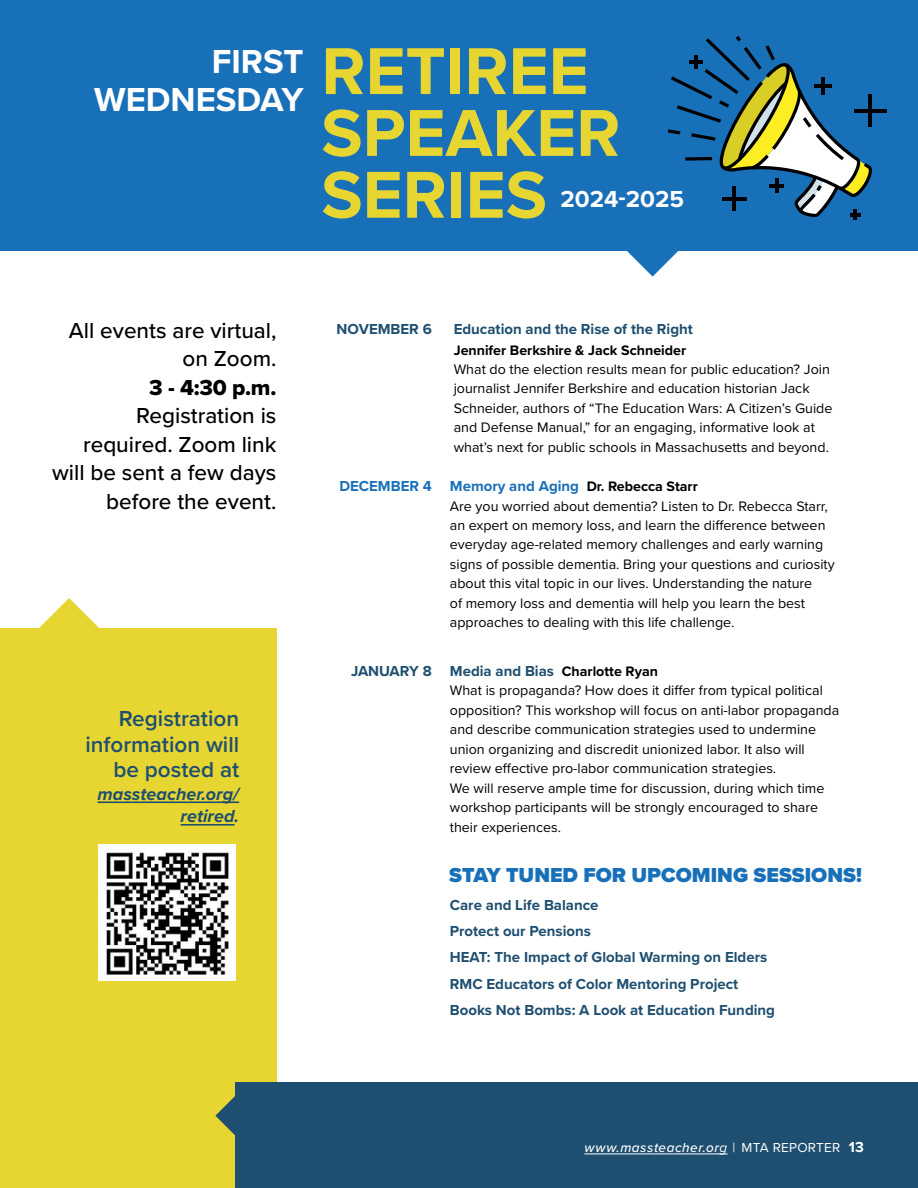
<style>
.page{position:relative;width:918px;height:1188px;background:#fff}
.page>*{position:absolute;margin:0;border:0;box-sizing:border-box;transform-origin:0 0}
.t1{font:700 68.7px/61.8px "Proxima Nova";color:#e7d631}
.t2{font:700 34.5px/37.5px "Proxima Nova";color:#fff;text-align:right}
.t3{font:700 24px "Proxima Nova";color:#fff}
.t4{font:500 22.5px/28.5px "Proxima Nova";color:#000;text-align:right}
.t5{font:600 22.5px/25.5px "Proxima Nova";color:#1e4f70;text-align:right}
.t6{font:22.5px "Proxima Nova Extrabld";color:#000}
.t7{font:900 21px "Proxima Nova";color:#1870b9}
.t8{font:italic 700 18px/22.5px "Proxima Nova";color:#1e4f70;text-align:right}
.t9{font:700 15px/26.2px "Proxima Nova";color:#1e4f70}
.t10{font:700 15px "Proxima Nova";color:#1870b9}
.t11{font:14.25px/19.5px "Proxima Nova";color:#000}
.t12{font:700 14.25px "Proxima Nova";color:#000}
.t13{font:italic 500 13.5px "Proxima Nova";letter-spacing:.04em;color:#fff}
.s1{font-size:14.25px;color:#000}
.s2{font-weight:400}
.s3{font-weight:400;font-style:normal}
.s4{font-weight:700;font-style:normal;font-size:15px}
</style>
<div class="page">
<div style="left:0;top:0;width:918px;height:251px;background:#1870b9"></div>
<div style="left:0;top:629px;width:276px;height:559px;background:#e7d631"></div>
<div style="left:235px;top:1082px;width:683px;height:106px;background:#1e4f70"></div>
<svg style="left:39px;top:598px;width:61px;height:31px"></svg>
<svg style="left:215px;top:1096px;width:20px;height:40px"></svg>
<div style="left:98px;top:845px;width:137px;height:136px;background:#fff"></div>
<img style="left:106px;top:852px;width:123px;height:123px">
<svg style="left:627px;top:36px;width:245px;height:241px"></svg>
<hr style="left:732px;top:187px;width:4px;height:24px;background:#000">
<hr style="left:722px;top:197px;width:24px;height:3px;background:#000">
<hr style="left:869px;top:95px;width:3px;height:32px;background:#000">
<hr style="left:854px;top:109px;width:32px;height:4px;background:#000">
<hr style="left:98px;top:801px;width:141px;height:2px;background:#1e4f70">
<hr style="left:181px;top:824px;width:54px;height:2px;background:#1e4f70">
<hr style="left:584px;top:1153px;width:136px;height:1px;background:#fff">
<h2 class="t2" style="left:94px;top:42px;width:211px">FIRST<br>WEDNESDAY</h2>
<h1 class="t1" style="left:321px;top:39px;width:301px">RETIREE<br>SPEAKER<br>SERIES</h1>
<h3 class="t3" style="left:561px;top:181px;width:125px">2024-2025</h3>
<h3 class="t4" style="left:69px;top:315px;width:209px">All events are virtual, on Zoom.</h3>
<h3 class="t6" style="left:149px;top:371px;width:129px">3 - 4:30 p.m.</h3>
<h3 class="t4" style="left:52px;top:401px;width:226px">Registration is required. Zoom link will be sent a few days before the event.</h3>
<h3 class="t5" style="left:85px;top:705px;width:155px">Registration information will be posted at</h3>
<p class="t8" style="left:98px;top:782px;width:143px">massteacher.org/ retired.</p>
<p class="t9" style="left:337px;top:315px;width:97px">NOVEMBER 6</p>
<p class="t9" style="left:454px;top:315px;width:241px">Education and the Rise of the Right</p>
<p class="t12" style="left:454px;top:339px;width:234px">Jennifer Berkshire &amp; Jack Schneider</p>
<p class="t11" style="left:454px;top:359px;width:380px">What do the election results mean for public education? Join journalist Jennifer Berkshire and education historian Jack Schneider, authors of “The Education Wars: A Citizen’s Guide and Defense Manual,” for an engaging, informative look at what’s next for public schools in Massachusetts and beyond.</p>
<p class="t10" style="left:339px;top:475px;width:360px">DECEMBER 4 Memory and Aging <span class="s1">Dr. Rebecca Starr</span></p>
<p class="t11" style="left:450px;top:495px;width:386px">Are you worried about dementia? Listen to Dr. Rebecca Starr, an expert on memory loss, and learn the difference between everyday age-related memory challenges and early warning signs of possible dementia. Bring your questions and curiosity about this vital topic in our lives. Understanding the nature<br>of memory loss and dementia will help you learn the best approaches to dealing with this life challenge.</p>
<p class="t9" style="left:351px;top:657px;width:308px">JANUARY 8 Media and Bias <span class="s1">Charlotte Ryan</span></p>
<p class="t11" style="left:450px;top:680px;width:391px">What is propaganda? How does it differ from typical political opposition? This workshop will focus on anti-labor propaganda and describe communication strategies used to undermine union organizing and discredit unionized labor. It also will review effective pro-labor communication strategies.<br>We will reserve ample time for discussion, during which time workshop participants will be strongly encouraged to share their experiences.</p>
<h3 class="t7" style="left:449px;top:859px;width:414px">STAY TUNED FOR UPCOMING SESSIONS!</h3>
<p class="t9" style="left:450px;top:891px;width:327px">Care and Life Balance<br>Protect our Pensions<br>HEAT: The Impact of Global Warming on Elders RMC Educators of Color Mentoring Project Books Not Bombs: A Look at Education Funding</p>
<p class="t13" style="left:584px;top:1137px;width:281px">www.massteacher.or<span class="s2">g</span> <span class="s3">| MTA REPORTER</span> <span class="s4">13</span></p>
</div>
